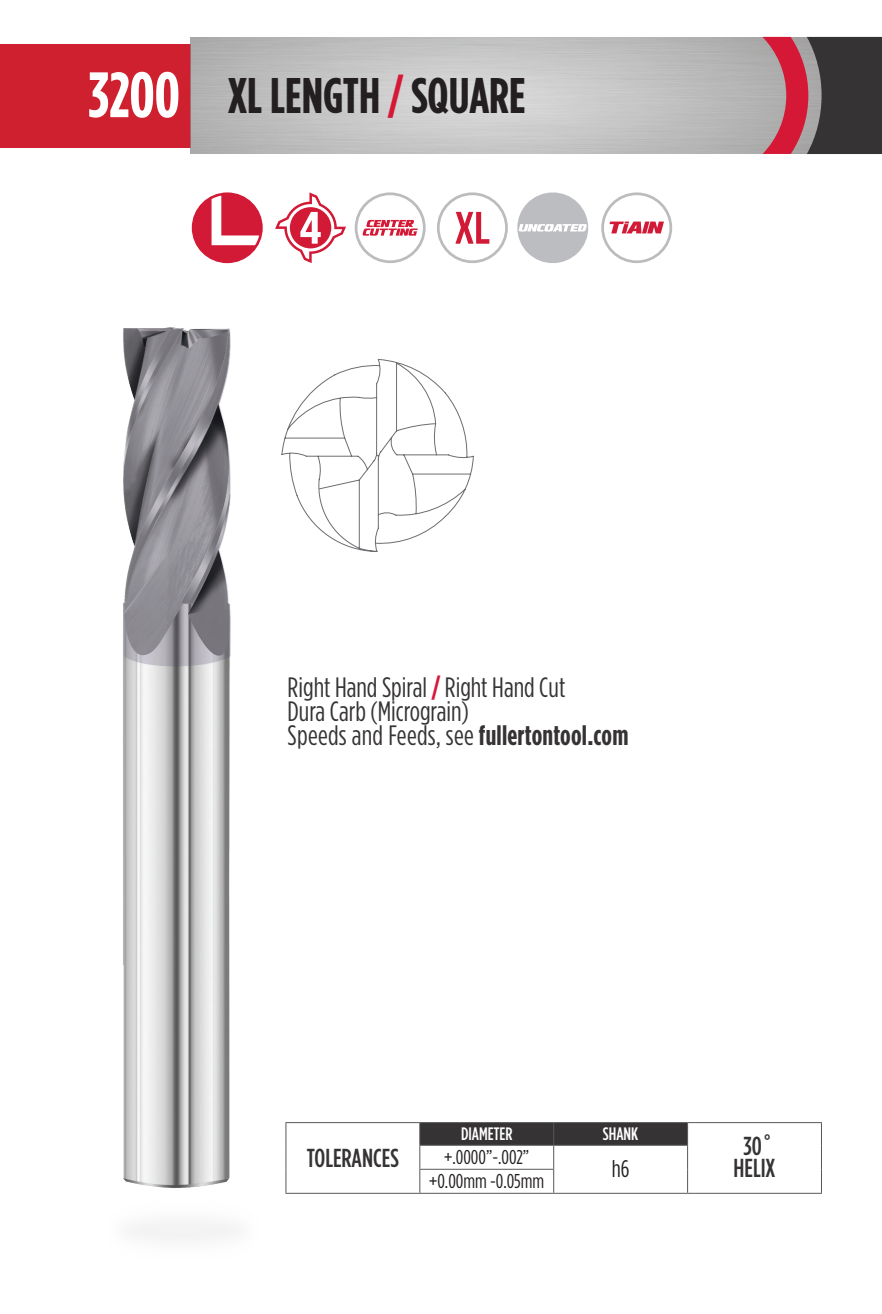
<style>
.page{position:relative;width:882px;height:1314px;background:#fff}
.page>*{position:absolute;margin:0;border:0;box-sizing:border-box;transform-origin:0 0}
.t1{font:700 50px "Gotham Condensed";color:#231f20}
.t2{font:28px/24px "Gotham Condensed";color:#363334}
.t3{font:500 26px/22.4px "Gotham Condensed";color:#363334;text-align:center}
.t4{font:24px "Gotham Condensed";color:#231f20}
.t5{font:20px "Gotham Condensed";color:#231f20}
.t6{font:500 18px "Gotham Condensed";color:#fff}
.s1{font-size:64px;color:#fff}
.s2{color:#d51836}
.s3{font-weight:700;color:#d51836}
.s4{font-weight:700}
</style>
<div class="page">
<div style="left:0;top:44px;width:191px;height:104px;background:#cf202f"></div>
<img style="left:190px;top:37px;width:572px;height:117px">
<svg style="left:762px;top:37px;width:120px;height:117px"></svg>
<img style="left:123px;top:327px;width:108px;height:861px">
<svg style="left:281px;top:359px;width:193px;height:193px"></svg>
<hr style="left:285px;top:1122px;width:135px;height:1px;background:#57585a">
<hr style="left:420px;top:1122px;width:134px;height:1px;background:#57585a">
<hr style="left:554px;top:1122px;width:134px;height:1px;background:#57585a">
<hr style="left:688px;top:1122px;width:134px;height:1px;background:#57585a">
<svg style="left:285px;top:1123px;width:1px;height:70px"></svg>
<svg style="left:821px;top:1123px;width:1px;height:70px"></svg>
<svg style="left:419px;top:1123px;width:269px;height:70px"></svg>
<hr style="left:285px;top:1193px;width:135px;height:1px;background:#57585a">
<hr style="left:420px;top:1193px;width:134px;height:1px;background:#57585a">
<hr style="left:554px;top:1193px;width:134px;height:1px;background:#57585a">
<hr style="left:688px;top:1193px;width:134px;height:1px;background:#57585a">
<svg style="left:355px;top:192px;width:71px;height:71px"></svg>
<svg style="left:517px;top:192px;width:71px;height:71px"></svg>
<svg style="left:275px;top:192px;width:71px;height:71px"></svg>
<div style="left:192px;top:192px;width:71px;height:71px;background:#d21936;border-radius:50%"></div>
<svg style="left:212px;top:196px;width:47px;height:49px"></svg>
<svg style="left:601px;top:192px;width:71px;height:71px"></svg>
<svg style="left:437px;top:192px;width:71px;height:71px"></svg>
<h1 class="t1" style="left:88px;top:68px;width:439px"><span class="s1">3200</span> XL LENGTH <span class="s2">/</span> SQUARE</h1>
<p class="t2" style="left:288px;top:675px;width:343px">Right Hand Spiral <span class="s3">/</span> Right Hand Cut<br>Dura Carb (Micrograin)<br>Speeds and Feeds, see <span class="s4">fullertontool.com</span></p>
<p class="t3" style="left:307px;top:1146px;width:94px">TOLERANCES</p>
<p class="t6" style="left:461px;top:1124px;width:53px">DIAMETER</p>
<p class="t6" style="left:603px;top:1124px;width:37px">SHANK</p>
<p class="t3" style="left:734px;top:1134px;width:43px">30˚<br>HELIX</p>
<p class="t5" style="left:444px;top:1147px;width:86px">+.0000”-.002”</p>
<p class="t4" style="left:612px;top:1156px;width:19px">h6</p>
<p class="t5" style="left:429px;top:1171px;width:117px">+0.00mm -0.05mm</p>
</div>
